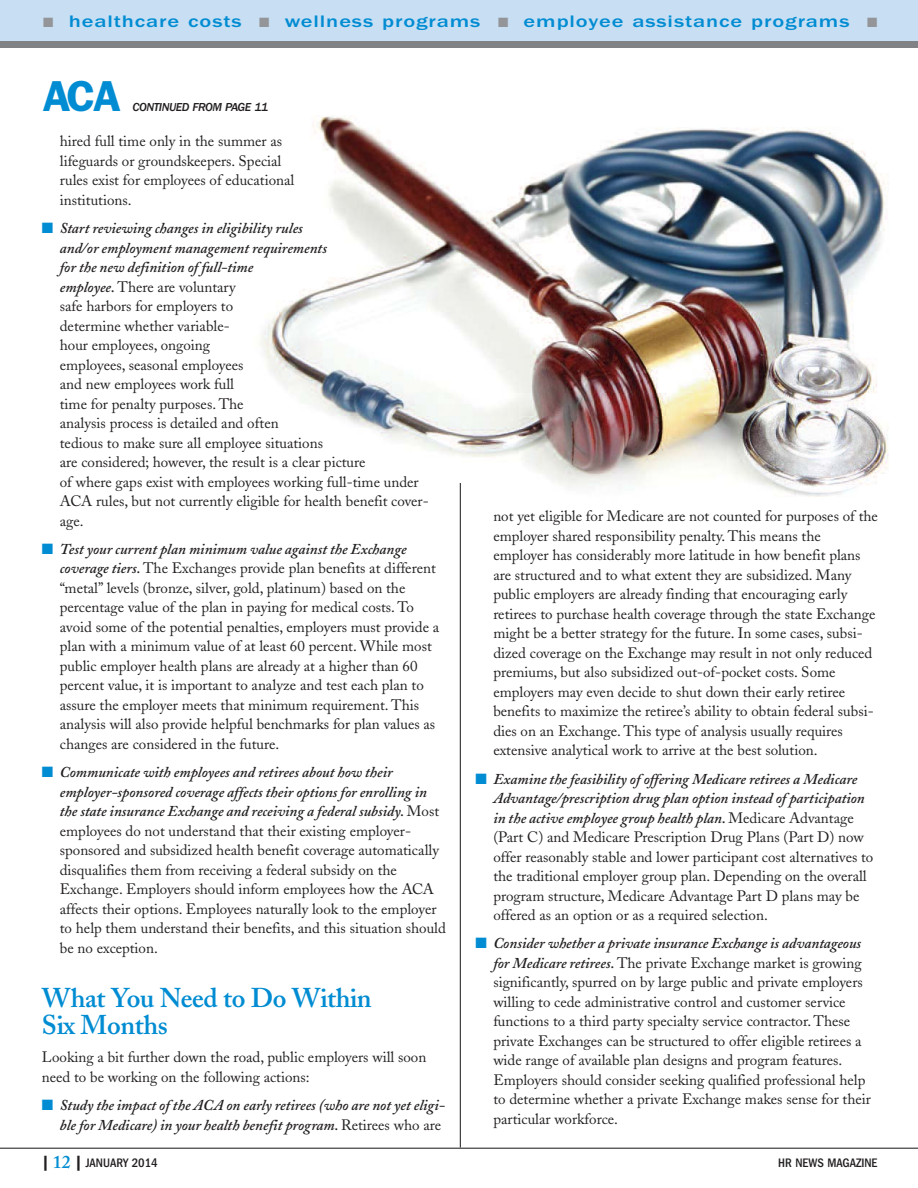
<style>
.page{position:relative;width:918px;height:1188px;background:#fff}
.page>*{position:absolute;margin:0;border:0;box-sizing:border-box;transform-origin:0 0}
.t1{font:600 43.5px "Franklin Gothic";color:#008cd2}
.t2{font:600 27px/27px "Adobe Caslon";letter-spacing:-.015em;color:#008cd2}
.t3{font:500 17.25px "Franklin Gothic";letter-spacing:.04em;color:#008cd2;scale:1.3 1}
.t4{font:15px/19.5px "Adobe Caslon";color:#231f20}
.t5{font:italic 600 15px/19.5px "Adobe Caslon";color:#231f20}
.t6{font:500 condensed 12.75px "Franklin Gothic";color:#231f20}
.t7{font:italic 500 12px "Franklin Gothic";letter-spacing:-.035em;color:#231f20}
.s1{font-weight:600;font-style:italic}
.s2{font-weight:400;font-style:normal}
.s3{font-weight:600;font-size:15px}
.s4{font-family:"Adobe Caslon";font-weight:600;font-stretch:normal;font-size:18px;color:#008cd2}
</style>
<div class="page">
<img style="left:260px;top:116px;width:629px;height:430px">
<div style="left:0;top:0;width:918px;height:43px;background:#c7def3"></div>
<hr style="left:0;top:1148px;width:918px;height:1px;background:#231f20">
<div style="left:0;top:41px;width:918px;height:6px;background:#808285"></div>
<hr style="left:460px;top:483px;width:1px;height:665px;background:#231f20">
<p class="t3" style="left:69px;top:16px;width:135px">healthcare costs</p>
<p class="t3" style="left:285px;top:16px;width:152px">wellness programs</p>
<p class="t3" style="left:524px;top:16px;width:252px">employee assistance programs</p>
<h1 class="t1" style="left:43px;top:81px;width:80px">ACA</h1>
<p class="t7" style="left:132px;top:103px;width:137px">CONTINUED FROM PAGE 11</p>
<p class="t4" style="left:60px;top:133px;width:236px">hired full time only in the summer as lifeguards or groundskeepers. Special rules exist for employees of educational institutions.</p>
<p class="t4" style="left:60px;top:220px;width:370px"><span class="s1">Start reviewing changes in eligibility rules<br>and/or employment management requirements<br>for the new definition of full-time<br>employee.</span> There are voluntary<br>safe harbors for employers to<br>determine whether variable-<br>hour employees, ongoing<br>employees, seasonal employees<br>and new employees work full<br>time for penalty purposes. The<br>analysis process is detailed and often<br>tedious to make sure all employee situations<br>are considered; however, the result is a clear picture<br>of where gaps exist with employees working full-time under ACA rules, but not currently eligible for health benefit cover&shy;age.</p>
<p class="t4" style="left:60px;top:541px;width:381px"><span class="s1">Test your current plan minimum value against the Exchange coverage tiers.</span> The Exchanges provide plan benefits at different “metal” levels (bronze, silver, gold, platinum) based on the percentage value of the plan in paying for medical costs. To avoid some of the potential penalties, employers must provide a plan with a minimum value of at least 60 percent. While most public employer health plans are already at a higher than 60 percent value, it is important to analyze and test each plan to assure the employer meets that minimum requirement. This analysis will also provide helpful benchmarks for plan values as changes are considered in the future.</p>
<p class="t4" style="left:60px;top:764px;width:388px"><span class="s1">Communicate with employees and retirees about how their employer-sponsored coverage affects their options for enrolling in the state insurance Exchange and receiving a federal subsidy.</span> Most employees do not understand that their existing employer&shy;sponsored and subsidized health benefit coverage automatically disqualifies them from receiving a federal subsidy on the Exchange. Employers should inform employees how the ACA affects their options. Employees naturally look to the employer to help them understand their benefits, and this situation should be no exception.</p>
<h2 class="t2" style="left:42px;top:988px;width:331px">What You Need to Do Within<br>Six Months</h2>
<p class="t4" style="left:42px;top:1049px;width:386px">Looking a bit further down the road, public employers will soon need to be working on the following actions:</p>
<p class="t5" style="left:60px;top:1097px;width:387px">Study the impact of the ACA on early retirees (who are not yet eligi&shy;ble for Medicare) in your health benefit program. <span class="s2">Retirees who are</span></p>
<p class="t6" style="left:42px;top:1159px;width:118px"><span class="s3">|</span> <span class="s4">12</span> <span class="s3">|</span> JANUARY 2014</p>
<p class="t4" style="left:493px;top:508px;width:386px">not yet eligible for Medicare are not counted for purposes of the employer shared responsibility penalty. This means the employer has considerably more latitude in how benefit plans are structured and to what extent they are subsidized. Many public employers are already finding that encouraging early retirees to purchase health coverage through the state Exchange might be a better strategy for the future. In some cases, subsi&shy;dized coverage on the Exchange may result in not only reduced premiums, but also subsidized out-of-pocket costs. Some employers may even decide to shut down their early retiree benefits to maximize the retiree’s ability to obtain federal subsi&shy;dies on an Exchange. This type of analysis usually requires extensive analytical work to arrive at the best solution.</p>
<p class="t4" style="left:493px;top:770px;width:382px"><span class="s1">Examine the feasibility of offering Medicare retirees a Medicare Advantage/prescription drug plan option instead of participation in the active employee group health plan.</span> Medicare Advantage (Part C) and Medicare Prescription Drug Plans (Part D) now offer reasonably stable and lower participant cost alternatives to the traditional employer group plan. Depending on the overall program structure, Medicare Advantage Part D plans may be offered as an option or as a required selection.</p>
<p class="t4" style="left:493px;top:935px;width:379px"><span class="s1">Consider whether a private insurance Exchange is advantageous for Medicare retirees.</span> The private Exchange market is growing significantly, spurred on by large public and private employers willing to cede administrative control and customer service functions to a third party specialty service contractor. These private Exchanges can be structured to offer eligible retirees a wide range of available plan designs and program features.<br>Employers should consider seeking qualified professional help to determine whether a private Exchange makes sense for their particular workforce.</p>
<p class="t6" style="left:778px;top:1158px;width:101px">HR NEWS MAGAZINE</p>
</div>
